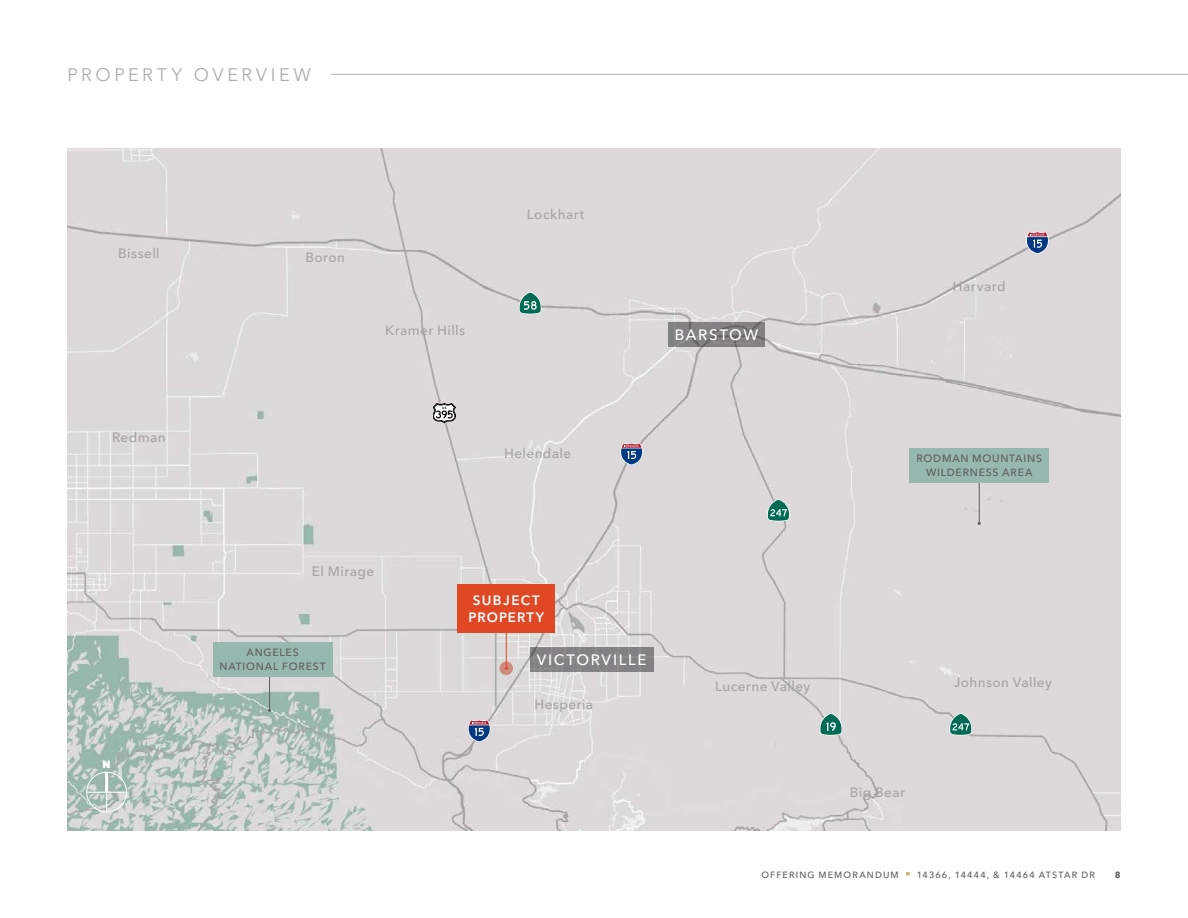
<style>
.page{position:relative;width:1188px;height:918px;background:#fff}
.page>*{position:absolute;margin:0;border:0;box-sizing:border-box;transform-origin:0 0}
.Section_Identifier_-_Sterling_2023{font:18px "Avenir Next LT Pro";letter-spacing:.2em;color:#afabac}
.Bigger_City_-_White_2023{font:500 15px "Avenir Next LT Pro";letter-spacing:.11em;color:#fff}
.Smaller_Town_-_Ash_2023{font:500 13.5px "Avenir Next LT Pro";letter-spacing:.03em;color:#a7a3a4}
.Subject_Property_Label_-_White_2023{font:600 13.5px/16.5px "Avenir Next LT Pro";letter-spacing:.095em;color:#fff;text-align:center}
.Other_Callout_Text_-_Ash_2023{font:500 10.5px/13.5px "Avenir Next LT Pro";letter-spacing:.075em;color:#5e5d5d;text-align:center}
.t1{font:800 10.35px "Avenir Next LT Pro";color:#fff}
.t2{font:500 9px "Avenir Next LT Pro";letter-spacing:.13em;color:#5e5d5d}
.t3{font:700 9px "Avenir Next LT Pro";color:#5e5d5d}
.s1{color:#cbae6b}
</style>
<div class="page">
<img style="left:68px;top:149px;width:1052px;height:681px">
<svg style="left:499px;top:662px;width:14px;height:13px"></svg>
<hr style="left:506px;top:624px;width:1px;height:44px;background:#e04825">
<div style="left:458px;top:584px;width:97px;height:49px;background:#e04825"></div>
<hr style="left:269px;top:668px;width:1px;height:42px;background:#5e5d5d">
<div style="left:213px;top:642px;width:119px;height:35px;background:#97b8ae"></div>
<svg style="left:620px;top:443px;width:23px;height:22px"></svg>
<svg style="left:1026px;top:231px;width:23px;height:23px"></svg>
<svg style="left:468px;top:720px;width:22px;height:22px"></svg>
<svg style="left:519px;top:292px;width:22px;height:22px"></svg>
<svg style="left:767px;top:499px;width:23px;height:22px"></svg>
<svg style="left:820px;top:713px;width:22px;height:23px"></svg>
<svg style="left:950px;top:713px;width:22px;height:23px"></svg>
<hr style="left:979px;top:473px;width:1px;height:50px;background:#5e5d5d">
<div style="left:910px;top:448px;width:139px;height:35px;background:#97b8ae"></div>
<svg style="left:433px;top:403px;width:23px;height:20px"></svg>
<div style="left:86px;top:772px;width:41px;height:40px;border:1px solid #fff;border-radius:50%"></div>
<hr style="left:105px;top:772px;width:3px;height:20px;background:#fff">
<hr style="left:87px;top:792px;width:40px;height:1px;background:#fff">
<svg style="left:106px;top:793px;width:1px;height:19px"></svg>
<div style="left:530px;top:647px;width:123px;height:25px;background:#838283"></div>
<svg style="left:668px;top:322px;width:97px;height:25px;background:#7f7d7f"></svg>
<hr style="left:331px;top:74px;width:857px;height:1px;background:#afabac">
<p class="Section_Identifier_-_Sterling_2023" style="left:68px;top:64px;width:245px">PROPERTY OVERVIEW</p>
<p class="Smaller_Town_-_Ash_2023" style="left:118px;top:246px;width:43px">Bissell</p>
<p class="Smaller_Town_-_Ash_2023" style="left:305px;top:249px;width:41px">Boron</p>
<p class="Smaller_Town_-_Ash_2023" style="left:385px;top:323px;width:81px">Kramer Hills</p>
<p class="Smaller_Town_-_Ash_2023" style="left:527px;top:206px;width:59px">Lockhart</p>
<p class="Bigger_City_-_White_2023" style="left:675px;top:326px;width:85px">BARSTOW</p>
<p class="Smaller_Town_-_Ash_2023" style="left:953px;top:278px;width:54px">Harvard</p>
<p class="Smaller_Town_-_Ash_2023" style="left:112px;top:429px;width:55px">Redman</p>
<p class="t1" style="left:103px;top:758px;width:10px">N</p>
<p class="Smaller_Town_-_Ash_2023" style="left:312px;top:564px;width:64px">El Mirage</p>
<p class="Other_Callout_Text_-_Ash_2023" style="left:219px;top:646px;width:108px">ANGELES<br>NATIONAL FOREST</p>
<p class="Smaller_Town_-_Ash_2023" style="left:504px;top:445px;width:69px">Helendale</p>
<p class="Subject_Property_Label_-_White_2023" style="left:468px;top:592px;width:77px">SUBJECT<br>PROPERTY</p>
<p class="Bigger_City_-_White_2023" style="left:537px;top:651px;width:111px">VICTORVILLE</p>
<p class="Smaller_Town_-_Ash_2023" style="left:534px;top:696px;width:60px">Hesperia</p>
<p class="Other_Callout_Text_-_Ash_2023" style="left:916px;top:452px;width:127px">RODMAN MOUNTAINS<br>WILDERNESS AREA</p>
<p class="Smaller_Town_-_Ash_2023" style="left:715px;top:678px;width:97px">Lucerne Valley</p>
<p class="Smaller_Town_-_Ash_2023" style="left:954px;top:674px;width:100px">Johnson Valley</p>
<p class="Smaller_Town_-_Ash_2023" style="left:850px;top:784px;width:57px">Big Bear</p>
<p class="t2" style="left:761px;top:869px;width:335px">OFFERING MEMORANDUM <span class="s1">■</span> 14366, 14444, &amp; 14464 ATSTAR DR</p>
<p class="t3" style="left:1115px;top:869px;width:7px">8</p>
</div>
